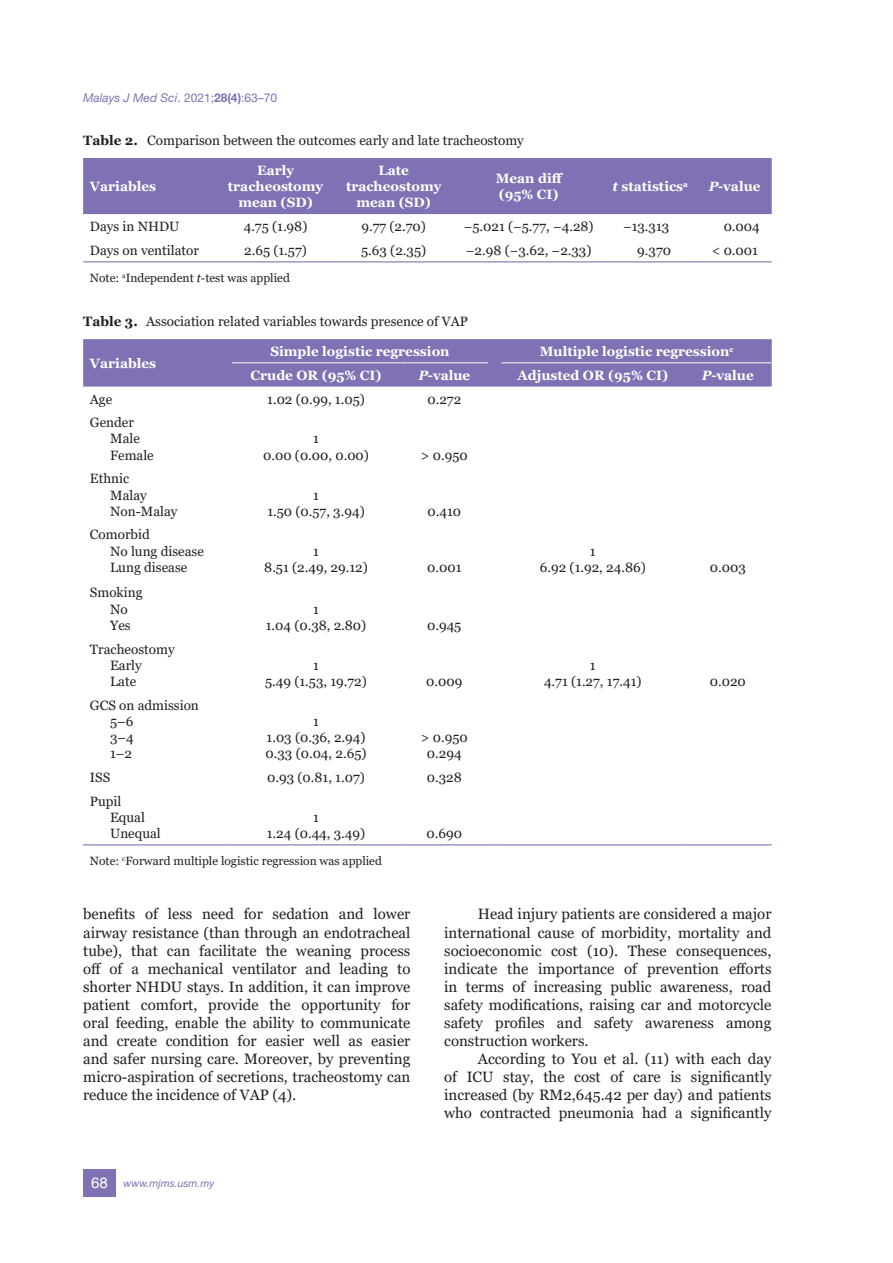
<style>
.page{position:relative;width:893px;height:1263px;background:#fff}
.page>*{position:absolute;margin:0;border:0;box-sizing:border-box;transform-origin:0 0}
.t1{font:15px/18px "Georgia";color:#231f20;text-align:justify}
.t2{font:13.5px/16.2px "Georgia";color:#231f20;text-align:center}
.t3{font:700 13.5px/16.2px "Georgia";color:#fff;text-align:center}
.t4{font:12px "Georgia";color:#231f20}
.t5{font:italic 12px "Helvetica Neue LT Std";color:#7f71b3}
.t6{font:italic 10.5px "Helvetica Neue LT Std";color:#7f71b3}
.s1{font-style:normal}
.s2{font-weight:700;font-style:normal}
.s3{font-weight:700}
.s4{font-style:italic}
.s5{font-family:"Helvetica LT Std";font-style:normal;font-size:15px;color:#fff}
</style>
<div class="page">
<div style="left:83px;top:1169px;width:33px;height:27px;background:#7f71b3"></div>
<div style="left:83px;top:158px;width:689px;height:56px;background:#7f71b3"></div>
<hr style="left:83px;top:261px;width:135px;height:1px;background:#7f71b3">
<hr style="left:218px;top:261px;width:115px;height:1px;background:#7f71b3">
<hr style="left:333px;top:261px;width:121px;height:1px;background:#7f71b3">
<hr style="left:454px;top:261px;width:149px;height:1px;background:#7f71b3">
<hr style="left:603px;top:261px;width:94px;height:1px;background:#7f71b3">
<hr style="left:697px;top:261px;width:75px;height:1px;background:#7f71b3">
<div style="left:83px;top:339px;width:689px;height:48px;background:#7f71b3"></div>
<hr style="left:232px;top:362px;width:168px;height:1px;background:#fff">
<hr style="left:400px;top:362px;width:88px;height:1px;background:#fff">
<hr style="left:502px;top:362px;width:182px;height:1px;background:#fff">
<hr style="left:684px;top:362px;width:88px;height:1px;background:#fff">
<hr style="left:83px;top:844px;width:149px;height:1px;background:#7f71b3">
<hr style="left:232px;top:844px;width:168px;height:1px;background:#7f71b3">
<hr style="left:400px;top:844px;width:88px;height:1px;background:#7f71b3">
<svg style="left:488px;top:844px;width:14px;height:1px"></svg>
<hr style="left:502px;top:844px;width:182px;height:1px;background:#7f71b3">
<hr style="left:684px;top:844px;width:88px;height:1px;background:#7f71b3">
<p class="t5" style="left:83px;top:91px;width:196px">Malays J Med Sci<span class="s1">. 2021;</span><span class="s2">28(4)</span><span class="s1">:63–70</span></p>
<p class="t2" style="left:83px;top:133px;width:442px"><span class="s3">Table 2.</span> Comparison between the outcomes early and late tracheostomy</p>
<p class="t3" style="left:90px;top:178px;width:68px">Variables</p>
<p class="t3" style="left:228px;top:162px;width:97px">Early tracheostomy mean (SD)</p>
<p class="t3" style="left:346px;top:162px;width:97px">Late tracheostomy mean (SD)</p>
<p class="t3" style="left:496px;top:170px;width:69px;text-align:left">Mean diff (95% CI)</p>
<p class="t3" style="left:612px;top:178px;width:77px"><span class="s4">t</span> statistics<sup>a</sup></p>
<p class="t3" style="left:709px;top:178px;width:53px"><span class="s4">P</span>-value</p>
<p class="t2" style="left:90px;top:219px;width:91px">Days in NHDU</p>
<p class="t2" style="left:244px;top:219px;width:65px">4.75 (1.98)</p>
<p class="t2" style="left:361px;top:219px;width:66px">9.77 (2.70)</p>
<p class="t2" style="left:464px;top:219px;width:131px">−5.021 (−5.77, −4.28)</p>
<p class="t2" style="left:623px;top:219px;width:48px">−13.313</p>
<p class="t2" style="left:724px;top:219px;width:38px">0.004</p>
<p class="t2" style="left:90px;top:242px;width:111px">Days on ventilator</p>
<p class="t2" style="left:244px;top:242px;width:64px">2.65 (1.57)</p>
<p class="t2" style="left:361px;top:242px;width:67px">5.63 (2.35)</p>
<p class="t2" style="left:466px;top:242px;width:127px">−2.98 (−3.62, −2.33)</p>
<p class="t2" style="left:637px;top:242px;width:35px">9.370</p>
<p class="t2" style="left:712px;top:242px;width:48px">&lt; 0.001</p>
<p class="t4" style="left:90px;top:270px;width:201px">Note: <sup>a</sup>Independent <span class="s4">t</span>-test was applied</p>
<p class="t2" style="left:83px;top:314px;width:386px"><span class="s3">Table 3.</span> Association related variables towards presence of VAP</p>
<p class="t3" style="left:90px;top:355px;width:68px">Variables</p>
<p class="t3" style="left:270px;top:343px;width:181px">Simple logistic regression</p>
<p class="t3" style="left:540px;top:343px;width:195px">Multiple logistic regression<sup>c</sup></p>
<p class="t3" style="left:251px;top:367px;width:133px">Crude OR (95% CI)</p>
<p class="t3" style="left:418px;top:367px;width:53px"><span class="s4">P</span>-value</p>
<p class="t3" style="left:518px;top:367px;width:152px">Adjusted OR (95% CI)</p>
<p class="t3" style="left:702px;top:367px;width:53px"><span class="s4">P</span>-value</p>
<p class="t2" style="left:90px;top:391px;width:24px">Age</p>
<p class="t2" style="left:267px;top:391px;width:99px">1.02 (0.99, 1.05)</p>
<p class="t2" style="left:427px;top:391px;width:35px">0.272</p>
<p class="t2" style="left:110px;top:415px;width:45px;text-align:left;text-indent:-20px">Gender<br>Male<br>Female</p>
<p class="t2" style="left:263px;top:431px;width:107px">1<br>0.00 (0.00, 0.00)</p>
<p class="t2" style="left:421px;top:447px;width:48px">&gt; 0.950</p>
<p class="t2" style="left:110px;top:471px;width:69px;text-align:left;text-indent:-20px">Ethnic<br>Malay<br>Non-Malay</p>
<p class="t2" style="left:110px;top:527px;width:95px;text-align:left;text-indent:-20px">Comorbid<br>No lung disease<br>Lung disease</p>
<p class="t2" style="left:110px;top:585px;width:34px;text-align:left;text-indent:-20px">Smoking<br>No<br>Yes</p>
<p class="t2" style="left:110px;top:641px;width:66px;text-align:left;text-indent:-20px">Tracheostomy<br>Early<br>Late</p>
<p class="t2" style="left:110px;top:697px;width:90px;text-align:left;text-indent:-20px">GCS on admission<br>5–6<br>3–4<br>1–2</p>
<p class="t2" style="left:267px;top:487px;width:99px">1<br>1.50 (0.57, 3.94)</p>
<p class="t2" style="left:264px;top:543px;width:105px">1<br>8.51 (2.49, 29.12)</p>
<p class="t2" style="left:266px;top:601px;width:102px">1<br>1.04 (0.38, 2.80)</p>
<p class="t2" style="left:265px;top:657px;width:103px">1<br>5.49 (1.53, 19.72)</p>
<p class="t2" style="left:266px;top:713px;width:102px">1<br>1.03 (0.36, 2.94)<br>0.33 (0.04, 2.65)</p>
<p class="t2" style="left:427px;top:503px;width:35px">0.410</p>
<p class="t2" style="left:427px;top:559px;width:36px">0.001</p>
<p class="t2" style="left:427px;top:617px;width:36px">0.945</p>
<p class="t2" style="left:426px;top:673px;width:38px">0.009</p>
<p class="t2" style="left:421px;top:730px;width:48px">&gt; 0.950<br>0.294</p>
<p class="t2" style="left:90px;top:769px;width:22px">ISS</p>
<p class="t2" style="left:267px;top:769px;width:99px">0.93 (0.81, 1.07)</p>
<p class="t2" style="left:427px;top:769px;width:36px">0.328</p>
<p class="t2" style="left:110px;top:793px;width:52px;text-align:left;text-indent:-20px">Pupil<br>Equal<br>Unequal</p>
<p class="t2" style="left:267px;top:809px;width:100px">1<br>1.24 (0.44, 3.49)</p>
<p class="t2" style="left:427px;top:826px;width:37px">0.690</p>
<p class="t4" style="left:90px;top:853px;width:294px">Note: <sup>c</sup>Forward multiple logistic regression was applied</p>
<p class="t2" style="left:540px;top:543px;width:107px">1<br>6.92 (1.92, 24.86)</p>
<p class="t2" style="left:544px;top:657px;width:99px">1<br>4.71 (1.27, 17.41)</p>
<p class="t2" style="left:710px;top:559px;width:37px">0.003</p>
<p class="t2" style="left:710px;top:673px;width:38px">0.020</p>
<p class="t1" style="left:83px;top:906px;width:329px">benefits of less need for sedation and lower airway resistance (than through an endotracheal tube), that can facilitate the weaning process off of a mechanical ventilator and leading to shorter NHDU stays. In addition, it can improve patient comfort, provide the opportunity for oral feeding, enable the ability to communicate and create condition for easier well as easier and safer nursing care. Moreover, by preventing micro-aspiration of secretions, tracheostomy can reduce the incidence of VAP (4).</p>
<p class="t1" style="left:444px;top:906px;width:329px;text-indent:34px">Head injury patients are considered a major international cause of morbidity, mortality and socioeconomic cost (10). These consequences, indicate the importance of prevention efforts in terms of increasing public awareness, road safety modifications, raising car and motorcycle safety profiles and safety awareness among construction workers.</p>
<p class="t1" style="left:444px;top:1050px;width:329px;text-indent:34px">According to You et al. (11) with each day of ICU stay, the cost of care is significantly increased (by RM2,645.42 per day) and patients who contracted pneumonia had a significantly</p>
<p class="t6" style="left:91px;top:1176px;width:125px"><span class="s5">68</span> www.mjms.usm.my</p>
</div>
